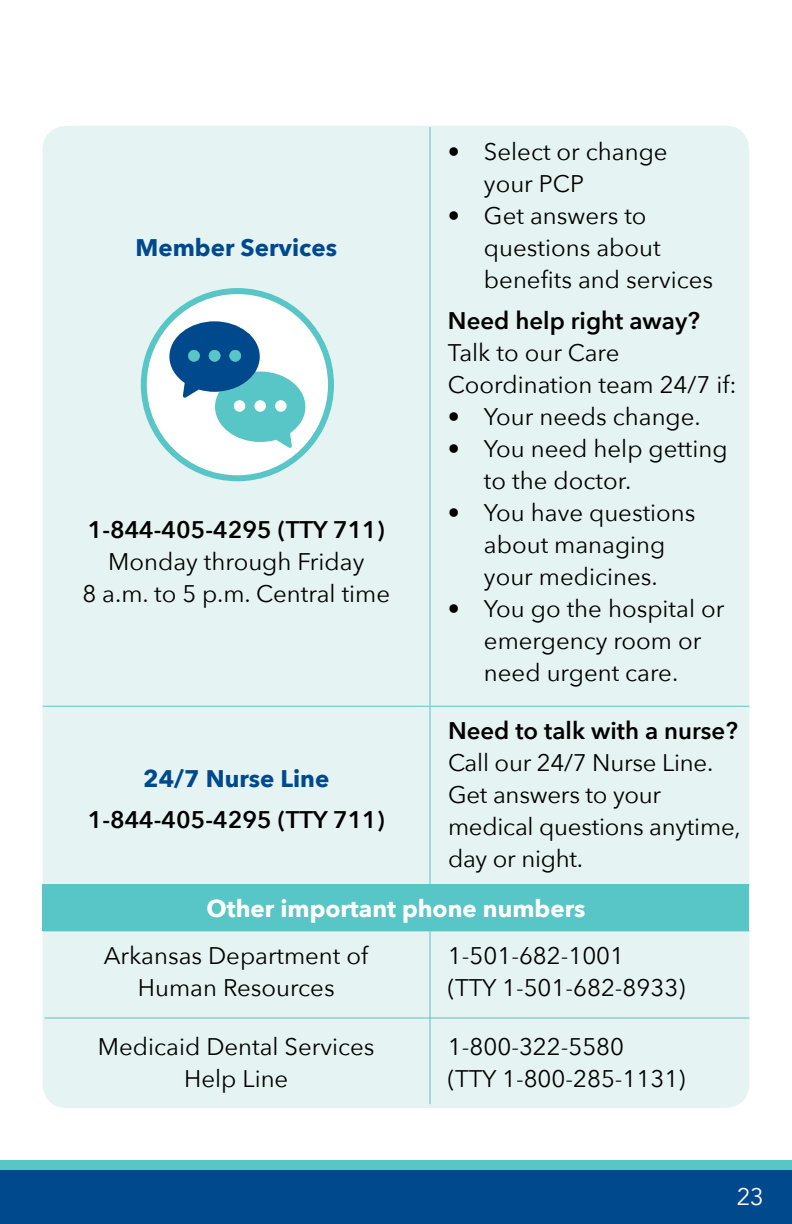
<style>
.page{position:relative;width:792px;height:1224px;background:#fff}
.page>*{position:absolute;margin:0;border:0;box-sizing:border-box;transform-origin:0 0}
.t1{font:24px/32px "Avenir Next";color:#000}
.t2{font:600 24px "Avenir Next";color:#000}
.t3{font:700 24px "Avenir Next";color:#00498d}
.t4{font:700 24px "Avenir Next";color:#fff}
.t5{font:24px "Avenir";color:#fff}
.s1{font-weight:600}
</style>
<div class="page">
<div style="left:0;top:1160px;width:792px;height:64px;background:#58c5c7"></div>
<div style="left:0;top:1170px;width:792px;height:54px;background:#00498d"></div>
<div style="left:43px;top:126px;width:706px;height:982px;background:#e5f4f3;border-radius:24px"></div>
<div style="left:43px;top:885px;width:706px;height:46px;background:#58c5c7"></div>
<hr style="left:430px;top:127px;width:1px;height:579px;background:#58c5c7">
<hr style="left:43px;top:706px;width:387px;height:1px;background:#58c5c7">
<hr style="left:430px;top:707px;width:1px;height:177px;background:#58c5c7">
<hr style="left:430px;top:706px;width:319px;height:1px;background:#58c5c7">
<hr style="left:43px;top:884px;width:387px;height:1px;background:#58c5c7">
<hr style="left:430px;top:884px;width:319px;height:1px;background:#58c5c7">
<hr style="left:430px;top:931px;width:1px;height:173px;background:#58c5c7">
<hr style="left:45px;top:1018px;width:704px;height:1px;background:#58c5c7">
<div style="left:144px;top:291px;width:187px;height:187px;background:#fff;border-radius:50%"></div>
<svg style="left:169px;top:321px;width:136px;height:127px"></svg>
<div style="left:209px;top:350px;width:11px;height:12px;background:#58c5c7;border-radius:50%"></div>
<div style="left:229px;top:350px;width:12px;height:12px;background:#58c5c7;border-radius:50%"></div>
<div style="left:188px;top:350px;width:12px;height:12px;background:#58c5c7;border-radius:50%"></div>
<div style="left:141px;top:288px;width:193px;height:193px;border:6px solid #58c5c7;border-radius:50%"></div>
<h3 class="t3" style="left:136px;top:226px;width:203px">Member Services</h3>
<p class="t1" style="left:82px;top:512px;width:309px;text-align:center"><span class="s1">1-844-405-4295 (TTY 711)<br></span>Monday through Friday<br>8 a.m. to 5 p.m. Central time</p>
<p class="t1" style="left:484px;top:135px;width:185px;text-indent:-36px">• Select or change your PCP</p>
<p class="t1" style="left:484px;top:199px;width:231px;text-indent:-36px">• Get answers to questions about benefits and services</p>
<h4 class="t2" style="left:448px;top:300px;width:253px">Need help right away?</h4>
<p class="t1" style="left:448px;top:336px;width:290px">Talk to our Care<br>Coordination team 24/7 if:</p>
<p class="t1" style="left:448px;top:400px;width:254px">• Your needs change.</p>
<p class="t1" style="left:484px;top:432px;width:245px;text-indent:-36px">• You need help getting to the doctor.</p>
<p class="t1" style="left:448px;top:496px;width:249px;text-align:center">• You have questions about managing<br>your medicines.</p>
<p class="t1" style="left:448px;top:592px;width:278px;text-align:center">• You go the hospital or emergency room or need urgent care.</p>
<h4 class="t2" style="left:448px;top:710px;width:291px">Need to talk with a nurse?</h4>
<p class="t1" style="left:448px;top:746px;width:294px">Call our 24/7 Nurse Line.<br>Get answers to your medical questions anytime, day or night.</p>
<h3 class="t4" style="left:206px;top:888px;width:381px">Other important phone numbers</h3>
<p class="t1" style="left:104px;top:938px;width:266px;text-align:center">Arkansas Department of<br>Human Resources</p>
<h3 class="t3" style="left:143px;top:758px;width:188px">24/7 Nurse Line</h3>
<p class="t2" style="left:88px;top:799px;width:299px">1-844-405-4295 (TTY 711)</p>
<p class="t1" style="left:448px;top:938px;width:239px">1-501-682-1001<br>(TTY 1-501-682-8933)</p>
<p class="t1" style="left:448px;top:1029px;width:239px">1-800-322-5580<br>(TTY 1-800-285-1131)</p>
<p class="t1" style="left:98px;top:1029px;width:278px;text-align:center">Medicaid Dental Services<br>Help Line</p>
<p class="t5" style="left:737px;top:1182px;width:28px">23</p>
</div>
